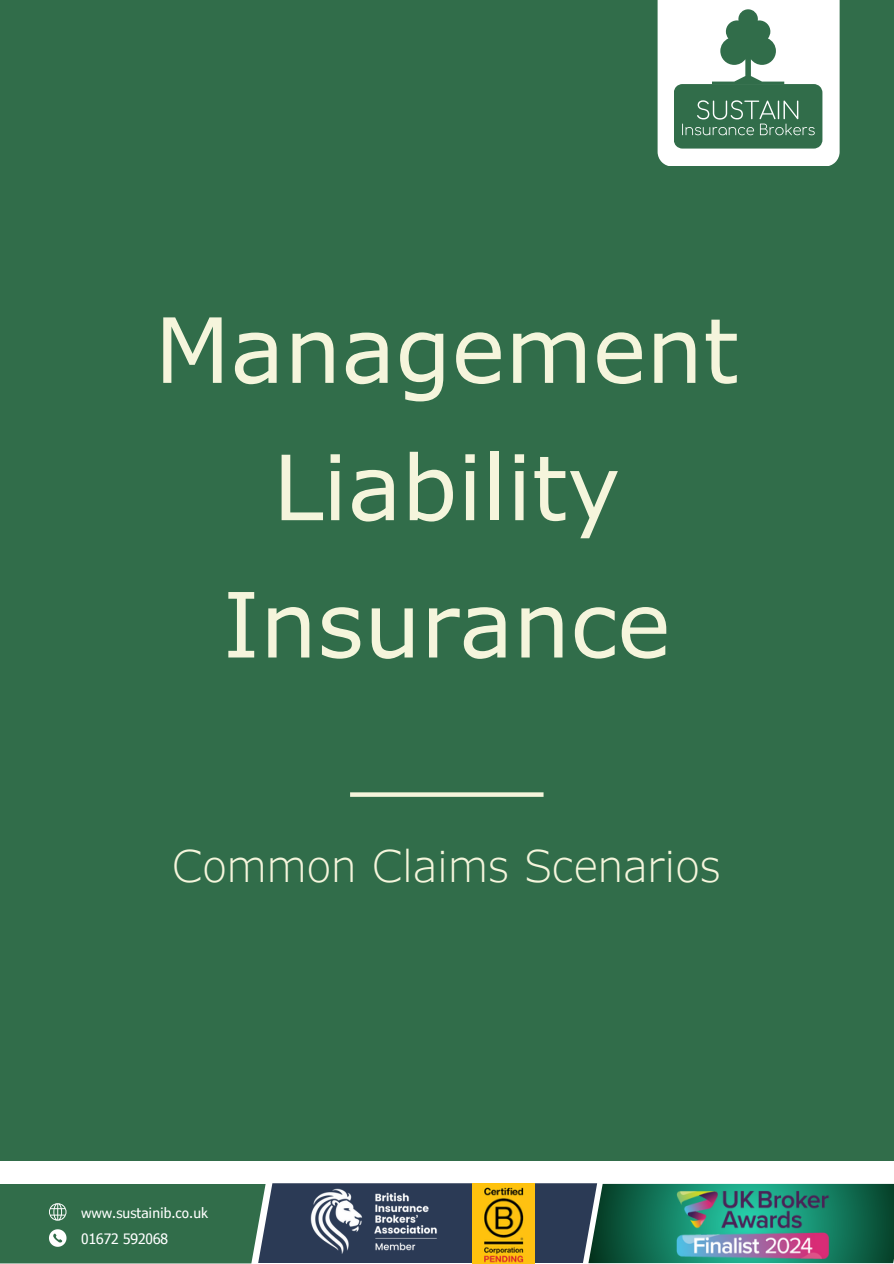
<style>
.page{position:relative;width:894px;height:1264px;background:#fff}
.page>*{position:absolute;margin:0;border:0;box-sizing:border-box;transform-origin:0 0}
.t1{font:90px/137.2px "Verdana Pro";color:#f5f5dc;text-align:center}
.t2{font:300 43.5px "Verdana Pro";color:#f5f5dc}
.t3{font:condensed 14.25px "Verdana Pro";color:#fff}
</style>
<div class="page">
<div style="left:0;top:0;width:893px;height:1263px;background:#316d4a"></div>
<svg style="left:350px;top:792px;width:193px;height:4px"></svg>
<div style="left:657px;top:0;width:182px;height:166px;background:#fff"></div>
<svg style="left:674px;top:9px;width:148px;height:139px"></svg>
<div style="left:0;top:1160px;width:893px;height:103px;background:#fff"></div>
<svg style="left:0;top:1183px;width:893px;height:80px;background:#466e5d"></svg>
<p class="t1" style="left:154px;top:278px;width:585px">Management<br>Liability<br>Insurance</p>
<h1 class="t2" style="left:172px;top:837px;width:550px">Common Claims Scenarios</h1>
<p class="t3" style="left:81px;top:1203px;width:128px">www.sustainib.co.uk</p>
<p class="t3" style="left:81px;top:1229px;width:88px">01672 592068</p>
</div>
